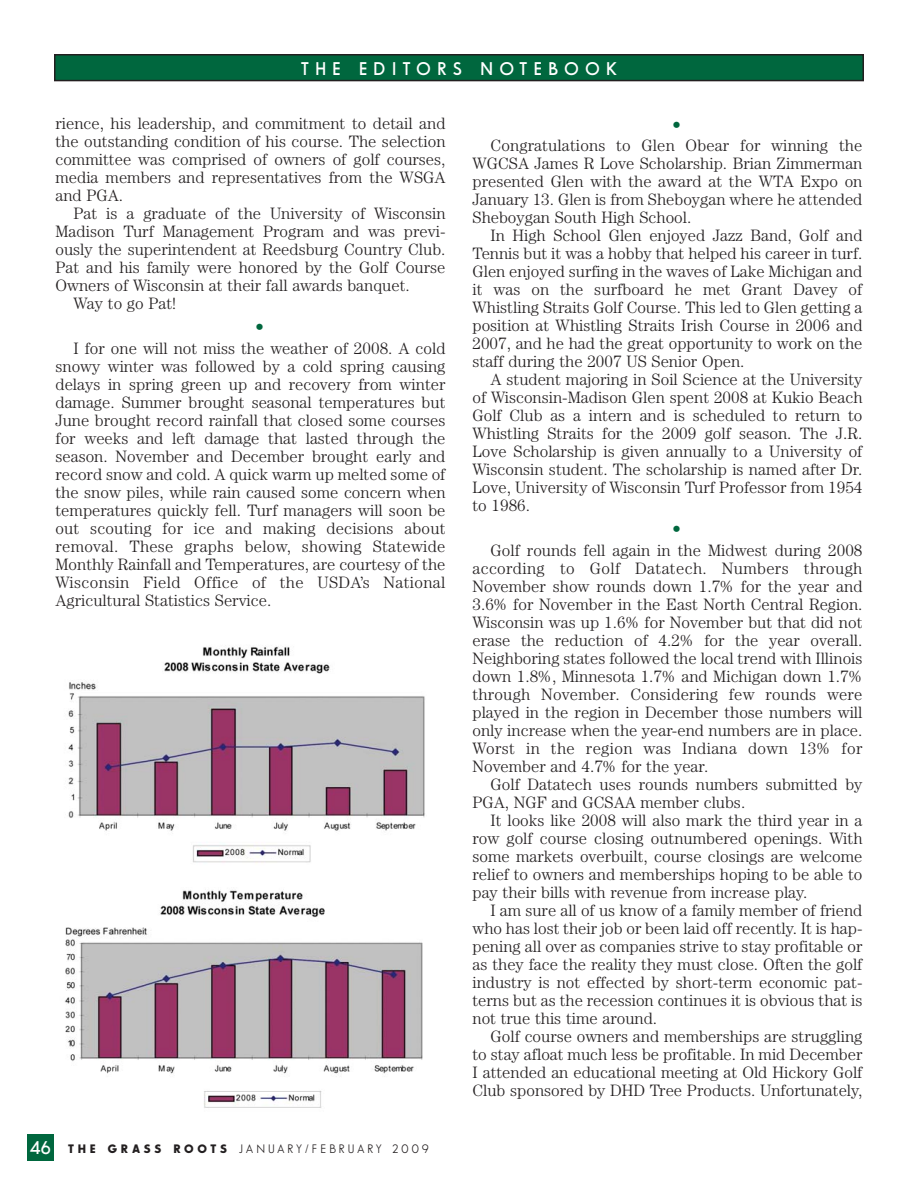
<style>
.page{position:relative;width:918px;height:1188px;background:#fff}
.page>*{position:absolute;margin:0;border:0;box-sizing:border-box;transform-origin:0 0}
.t1{font:600 18px "Sans Serif FLF";letter-spacing:.355em;color:#fff}
.t2{font:300 18px "Century";color:#00673e}
.t3{font:300 16.5px/18px "Century";color:#231f20;text-align:justify}
.t4{font:300 16.5px "Century";letter-spacing:.02em;color:#231f20}
.t5{font:12px "Sans Serif FLF";letter-spacing:.235em;color:#231f20}
.s1{font-weight:600;font-size:18px;color:#fff}
.s2{font-weight:700}
</style>
<div class="page">
<div style="left:55px;top:55px;width:808px;height:26px;background:#00673e"></div>
<div style="left:54px;top:54px;width:810px;height:27px;border:2px solid #231f20"></div>
<div style="left:27px;top:1134px;width:27px;height:27px;background:#00673e"></div>
<img style="left:68px;top:646px;width:357px;height:217px">
<img style="left:65px;top:890px;width:358px;height:218px">
<p class="t1" style="left:301px;top:61px;width:318px">THE EDITORS NOTEBOOK</p>
<p class="t3" style="left:56px;top:116px;width:392px">rience, his leadership, and commitment to detail and</p>
<p class="t3" style="left:56px;top:134px;width:392px">the outstanding condition of his course. The selection</p>
<p class="t3" style="left:56px;top:152px;width:392px">committee was comprised of owners of golf courses,</p>
<p class="t3" style="left:56px;top:170px;width:391px">media members and representatives from the WSGA</p>
<p class="t3" style="left:56px;top:188px;width:69px">and PGA.</p>
<p class="t3" style="left:74px;top:206px;width:373px">Pat is a graduate of the University of Wisconsin</p>
<p class="t3" style="left:56px;top:224px;width:391px">Madison Turf Management Program and was previ-</p>
<p class="t3" style="left:56px;top:242px;width:392px">ously the superintendent at Reedsburg Country Club.</p>
<p class="t3" style="left:56px;top:260px;width:392px">Pat and his family were honored by the Golf Course</p>
<p class="t3" style="left:56px;top:278px;width:356px">Owners of Wisconsin at their fall awards banquet.</p>
<p class="t3" style="left:74px;top:296px;width:104px">Way to go Pat!</p>
<p class="t2" style="left:255px;top:321px;width:10px">•</p>
<p class="t3" style="left:55px;top:341px;width:392px;text-indent:18px">I for one will not miss the weather of 2008. A cold snowy winter was followed by a cold spring causing delays in spring green up and recovery from winter damage. Summer brought seasonal temperatures but June brought record rainfall that closed some courses for weeks and left damage that lasted through the season. November and December brought early and record snow and cold. A quick warm up melted some of the snow piles, while rain caused some concern when temperatures quickly fell. Turf managers will soon be out scouting for ice and making decisions about removal. These graphs below, showing Statewide Monthly Rainfall and Temperatures, are courtesy of the Wisconsin Field Office of the USDA’s National Agricultural Statistics Service.</p>
<p class="t5" style="left:30px;top:1144px;width:401px"><span class="s1">46</span> <span class="s2">THE GRASS ROOTS</span> JANUARY/FEBRUARY 2009</p>
<p class="t2" style="left:672px;top:118px;width:10px">•</p>
<p class="t3" style="left:491px;top:138px;width:373px">Congratulations to Glen Obear for winning the</p>
<p class="t3" style="left:473px;top:156px;width:392px">WGCSA James R Love Scholarship. Brian Zimmerman</p>
<p class="t3" style="left:473px;top:174px;width:391px">presented Glen with the award at the WTA Expo on</p>
<p class="t3" style="left:473px;top:192px;width:392px">January 13. Glen is from Sheboygan where he attended</p>
<p class="t3" style="left:473px;top:210px;width:220px">Sheboygan South High School.</p>
<p class="t3" style="left:491px;top:228px;width:373px">In High School Glen enjoyed Jazz Band, Golf and</p>
<p class="t3" style="left:473px;top:246px;width:392px">Tennis but it was a hobby that helped his career in turf.</p>
<p class="t3" style="left:473px;top:264px;width:391px">Glen enjoyed surfing in the waves of Lake Michigan and</p>
<p class="t3" style="left:473px;top:282px;width:392px">it was on the surfboard he met Grant Davey of</p>
<p class="t3" style="left:473px;top:300px;width:392px">Whistling Straits Golf Course. This led to Glen getting a</p>
<p class="t3" style="left:473px;top:318px;width:392px">position at Whistling Straits Irish Course in 2006 and</p>
<p class="t3" style="left:473px;top:336px;width:392px">2007, and he had the great opportunity to work on the</p>
<p class="t3" style="left:473px;top:354px;width:274px">staff during the 2007 US Senior Open.</p>
<p class="t3" style="left:491px;top:372px;width:373px">A student majoring in Soil Science at the University</p>
<p class="t3" style="left:473px;top:390px;width:392px">of Wisconsin-Madison Glen spent 2008 at Kukio Beach</p>
<p class="t3" style="left:473px;top:408px;width:392px">Golf Club as a intern and is scheduled to return to</p>
<p class="t3" style="left:473px;top:426px;width:392px">Whistling Straits for the 2009 golf season. The J.R.</p>
<p class="t3" style="left:473px;top:444px;width:392px">Love Scholarship is given annually to a University of</p>
<p class="t3" style="left:473px;top:462px;width:392px">Wisconsin student. The scholarship is named after Dr.</p>
<p class="t3" style="left:473px;top:480px;width:392px">Love, University of Wisconsin Turf Professor from 1954</p>
<p class="t3" style="left:473px;top:498px;width:59px">to 1986.</p>
<p class="t2" style="left:672px;top:523px;width:10px">•</p>
<p class="t3" style="left:491px;top:542px;width:373px">Golf rounds fell again in the Midwest during 2008</p>
<p class="t4" style="left:473px;top:562px;width:391px">according to Golf Datatech. Numbers through</p>
<p class="t3" style="left:473px;top:578px;width:392px">November show rounds down 1.7% for the year and</p>
<p class="t3" style="left:473px;top:596px;width:392px">3.6% for November in the East North Central Region.</p>
<p class="t3" style="left:473px;top:614px;width:392px">Wisconsin was up 1.6% for November but that did not</p>
<p class="t3" style="left:473px;top:632px;width:392px">erase the reduction of 4.2% for the year overall.</p>
<p class="t3" style="left:473px;top:650px;width:392px">Neighboring states followed the local trend with Illinois</p>
<p class="t3" style="left:473px;top:668px;width:392px">down 1.8%, Minnesota 1.7% and Michigan down 1.7%</p>
<p class="t3" style="left:473px;top:686px;width:392px">through November. Considering few rounds were</p>
<p class="t3" style="left:473px;top:704px;width:392px">played in the region in December those numbers will</p>
<p class="t3" style="left:473px;top:722px;width:391px">only increase when the year-end numbers are in place.</p>
<p class="t4" style="left:473px;top:742px;width:391px">Worst in the region was Indiana down 13% for</p>
<p class="t3" style="left:473px;top:758px;width:237px">November and 4.7% for the year.</p>
<p class="t3" style="left:491px;top:776px;width:373px">Golf Datatech uses rounds numbers submitted by</p>
<p class="t3" style="left:473px;top:794px;width:274px">PGA, NGF and GCSAA member clubs.</p>
<p class="t3" style="left:491px;top:812px;width:373px">It looks like 2008 will also mark the third year in a</p>
<p class="t3" style="left:473px;top:830px;width:392px">row golf course closing outnumbered openings. With</p>
<p class="t3" style="left:473px;top:848px;width:392px">some markets overbuilt, course closings are welcome</p>
<p class="t3" style="left:473px;top:866px;width:392px">relief to owners and memberships hoping to be able to</p>
<p class="t3" style="left:473px;top:884px;width:337px">pay their bills with revenue from increase play.</p>
<p class="t3" style="left:491px;top:902px;width:373px">I am sure all of us know of a family member of friend</p>
<p class="t3" style="left:473px;top:920px;width:392px">who has lost their job or been laid off recently. It is hap-</p>
<p class="t3" style="left:473px;top:938px;width:392px">pening all over as companies strive to stay profitable or</p>
<p class="t3" style="left:473px;top:956px;width:392px">as they face the reality they must close. Often the golf</p>
<p class="t3" style="left:473px;top:974px;width:392px">industry is not effected by short-term economic pat-</p>
<p class="t3" style="left:473px;top:992px;width:392px">terns but as the recession continues it is obvious that is</p>
<p class="t3" style="left:473px;top:1010px;width:186px">not true this time around.</p>
<p class="t3" style="left:491px;top:1028px;width:373px">Golf course owners and memberships are struggling</p>
<p class="t3" style="left:473px;top:1046px;width:392px">to stay afloat much less be profitable. In mid December</p>
<p class="t3" style="left:473px;top:1064px;width:392px">I attended an educational meeting at Old Hickory Golf</p>
<p class="t3" style="left:473px;top:1082px;width:392px">Club sponsored by DHD Tree Products. Unfortunately,</p>
</div>
